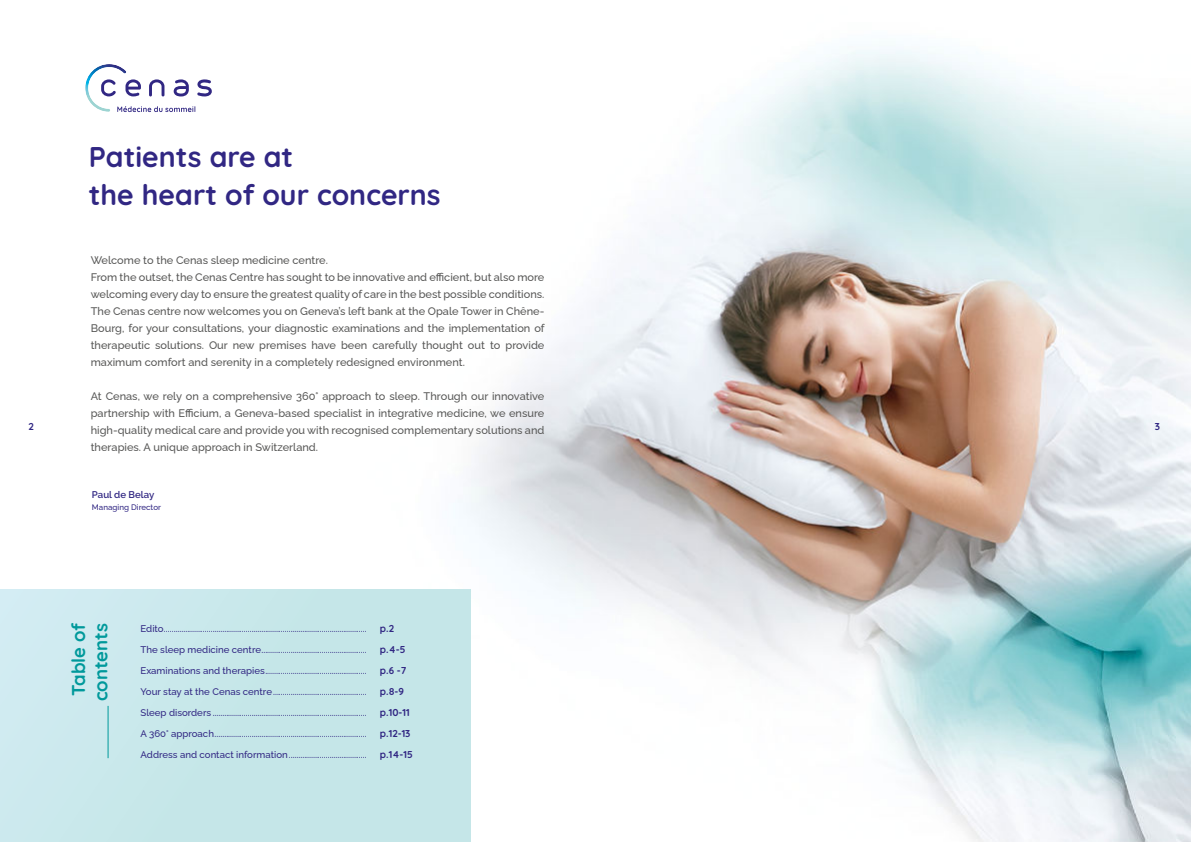
<style>
.page{position:relative;width:1191px;height:842px;background:#fff}
.page>*{position:absolute;margin:0;border:0;box-sizing:border-box;transform-origin:0 0}
.t1{font:300 28.5px/37.8px "Quicksand";color:#312783}
.t2{font:300 18.6px/22.3px "Quicksand";color:#00999b}
.t3{font:500 11px/17px "Raleway";color:#575756}
.t4{font:300 10px/21px "Quicksand";color:#312783}
.t5{font:500 9.6px/21px "Raleway";color:#312783;text-align:justify}
.t6{font:600 9.6px "Raleway";color:#312783}
.t7{font:500 8px "Raleway";color:#312783}
</style>
<div class="page">
<img style="left:458px;top:49px;width:733px;height:793px">
<div style="left:0;top:589px;width:470px;height:253px;background:#c5e6e8"></div>
<svg style="left:85px;top:64px;width:127px;height:48px"></svg>
<hr style="left:108px;top:706px;width:1px;height:52px;background:#00999b">
<h1 class="t1" style="left:89px;top:141px;width:353px">Patients are at<br>the heart of our concerns</h1>
<p class="t3" style="left:91px;top:253px;width:455px">Welcome to the Cenas sleep medicine centre.<br>From the outset, the Cenas Centre has sought to be innovative and efficient, but also more welcoming every day to ensure the greatest quality of care in the best possible conditions.<br>The Cenas centre now welcomes you on Geneva’s left bank at the Opale Tower in Chêne-Bourg, for your consultations, your diagnostic examinations and the implementation of therapeutic solutions. Our new premises have been carefully thought out to provide maximum comfort and serenity in a completely redesigned environment.</p>
<p class="t3" style="left:91px;top:389px;width:455px;text-align:justify">At Cenas, we rely on a comprehensive 360° approach to sleep. Through our innovative partnership with Efficium, a Geneva-based specialist in integrative medicine, we ensure high-quality medical care and provide you with recognised complementary solutions and therapies. A unique approach in Switzerland.</p>
<p class="t6" style="left:92px;top:491px;width:64px">Paul de Belay</p>
<p class="t7" style="left:92px;top:504px;width:71px">Managing Director</p>
<p class="t4" style="left:28px;top:416px;width:7px">2</p>
<p class="t4" style="left:1155px;top:416px;width:7px">3</p>
<h2 class="t2" style="left:69px;top:701px;width:80px;rotate:-90deg">Table of contents</h2>
<p class="t5" style="left:140px;top:619px;width:228px">Edito ........................................................................................................<br>The sleep medicine centre ......................................................<br>Examinations and therapies ....................................................<br>Your stay at the Cenas centre ................................................<br>Sleep disorders ...............................................................................<br>A 360° approach ..............................................................................<br>Address and contact information ........................................</p>
<p class="t4" style="left:380px;top:619px;width:34px">p.2 p.4-5 p.6 -7 p.8-9 p.10-11 p.12-13 p.14-15</p>
</div>
